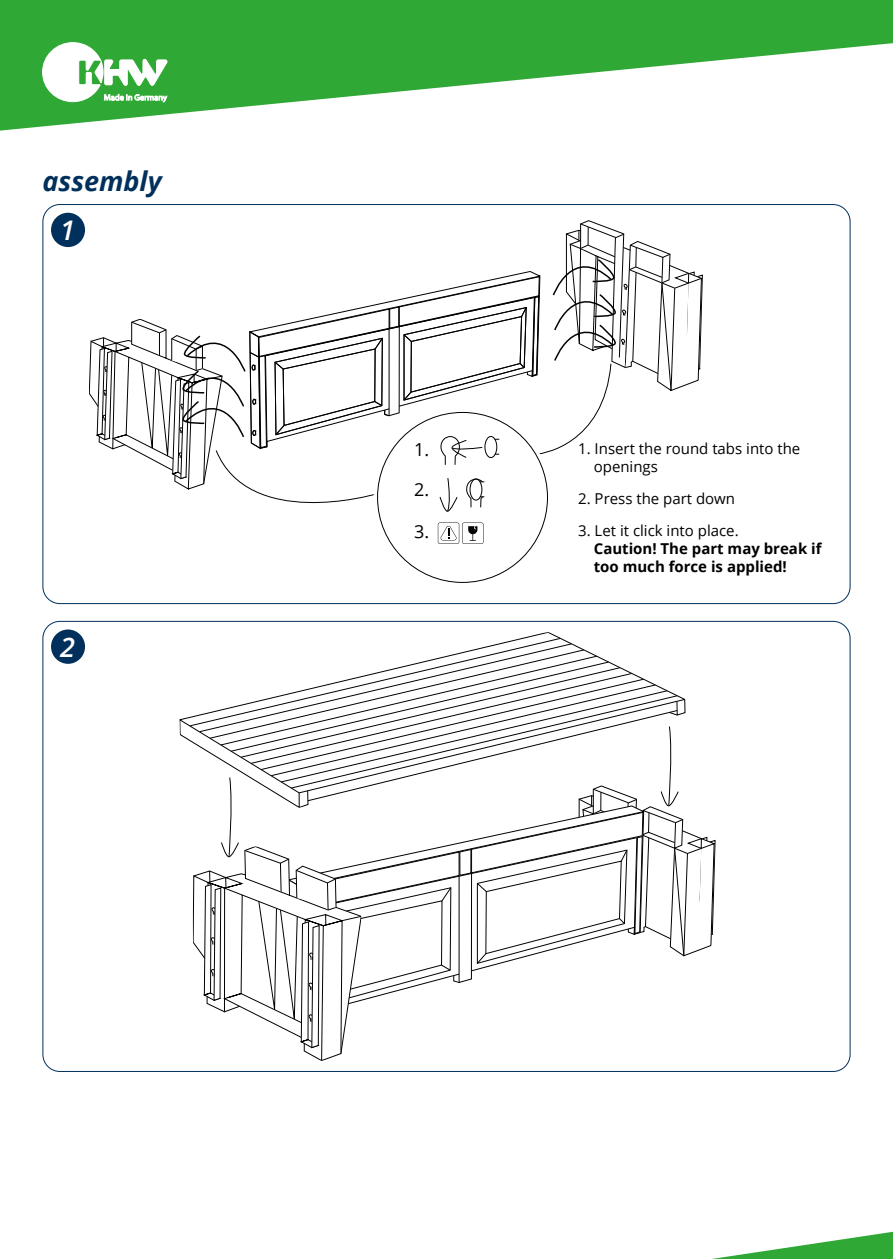
<style>
.page{position:relative;width:893px;height:1259px;background:#fff}
.page>*{position:absolute;margin:0;border:0;box-sizing:border-box;transform-origin:0 0}
.t1{font:italic 700 27px "Open Sans";color:#00305b}
.t2{font:italic 600 27px "Open Sans";color:#fff}
.t3{font:18px "Open Sans";color:#000}
.t4{font:15px/18px "Open Sans";color:#000}
.t5{font:700 15px/18px "Open Sans";color:#000}
</style>
<div class="page">
<svg style="left:0;top:0;width:893px;height:131px;fill:#2fa835"></svg>
<svg style="left:712px;top:1231px;width:181px;height:28px"></svg>
<svg style="left:43px;top:43px;width:124px;height:59px"></svg>
<svg style="left:89px;top:220px;width:614px;height:324px"></svg>
<div style="left:51px;top:213px;width:34px;height:34px;background:#00305b;border-radius:50%"></div>
<svg style="left:179px;top:638px;width:536px;height:423px"></svg>
<div style="left:51px;top:629px;width:34px;height:35px;background:#00305b;border-radius:50%"></div>
<h1 class="t1" style="left:43px;top:162px;width:121px">assembly</h1>
<h1 class="t2" style="left:60px;top:212px;width:16px">1</h1>
<h1 class="t2" style="left:60px;top:628px;width:16px">2</h1>
<p class="t3" style="left:414px;top:437px;width:17px">1.</p>
<p class="t3" style="left:414px;top:477px;width:17px">2.</p>
<p class="t3" style="left:414px;top:519px;width:17px">3.</p>
<p class="t4" style="left:594px;top:439px;width:208px;text-indent:-16px">1. Insert the round tabs into the openings</p>
<p class="t4" style="left:578px;top:489px;width:158px">2. Press the part down</p>
<p class="t4" style="left:578px;top:521px;width:162px">3. Let it click into place.</p>
<p class="t5" style="left:594px;top:539px;width:229px">Caution! The part may break if too much force is applied!</p>
</div>
